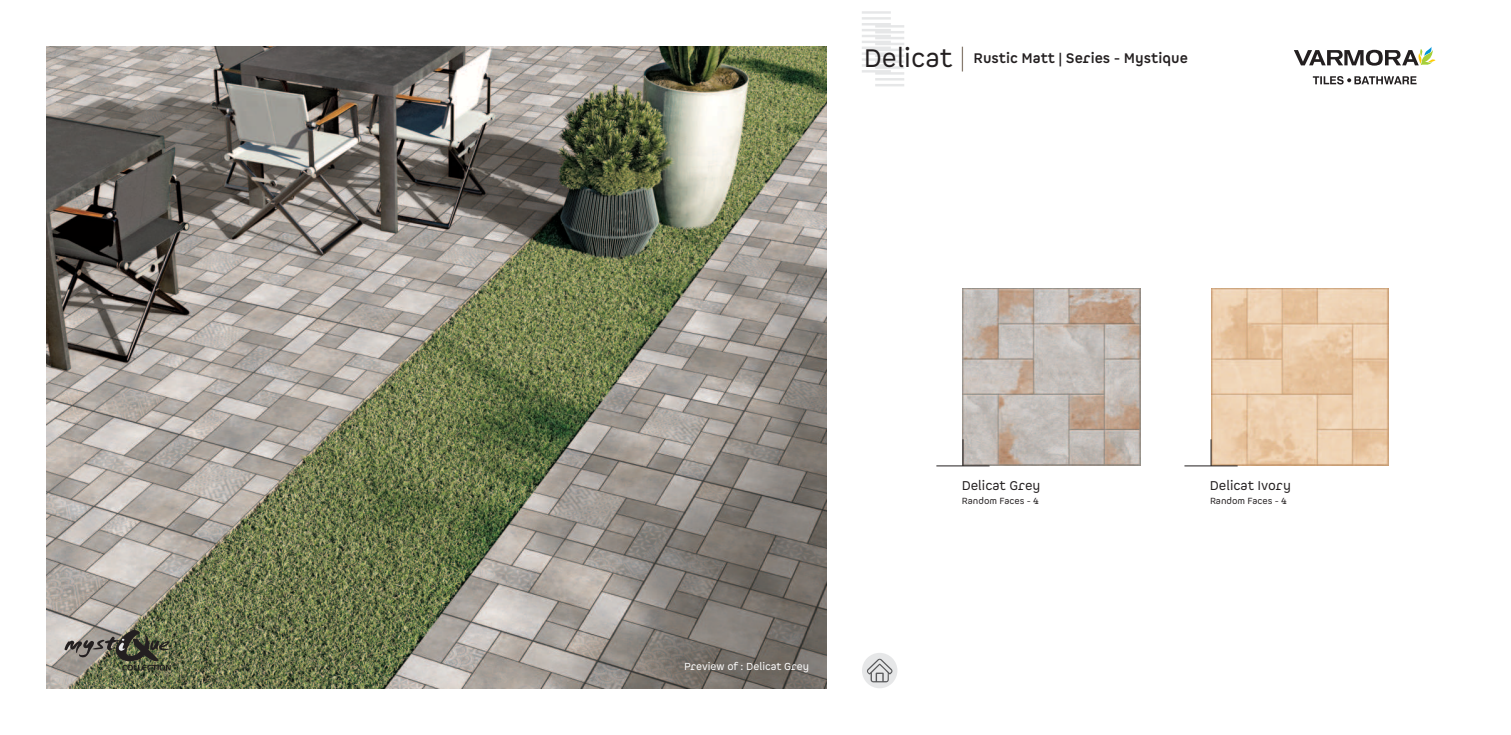
<style>
.page{position:relative;width:1511px;height:735px;background:#fff}
.page>*{position:absolute;margin:0;border:0;box-sizing:border-box;transform-origin:0 0}
.t1{font:25px "Spock Ess Alt 1";color:#231f20}
.t2{font:700 13.62px "Spock Ess Alt 1";color:#231f20}
.t3{font:12.5px "Spock Ess Alt 1";color:#231f20}
.t4{font:10px "Spock Ess Alt 1";color:#fff}
.t5{font:8.75px "Spock Ess Alt 1";color:#231f20}
</style>
<div class="page">
<img style="left:47px;top:47px;width:779px;height:641px">
<img style="left:64px;top:630px;width:107px;height:40px">
<svg style="left:862px;top:11px;width:42px;height:75px"></svg>
<svg style="left:1313px;top:76px;width:103px;height:9px"></svg>
<svg style="left:1294px;top:47px;width:141px;height:19px"></svg>
<img style="left:963px;top:289px;width:177px;height:177px">
<hr style="left:936px;top:465px;width:53px;height:1px;background:#231f20">
<svg style="left:962px;top:439px;width:1px;height:27px"></svg>
<img style="left:1211px;top:289px;width:177px;height:177px">
<hr style="left:1184px;top:465px;width:53px;height:1px;background:#231f20">
<svg style="left:1210px;top:439px;width:1px;height:27px"></svg>
<svg style="left:962px;top:47px;width:1px;height:24px"></svg>
<svg style="left:862px;top:653px;width:35px;height:35px"></svg>
<h1 class="t1" style="left:864px;top:43px;width:90px">Delicat</h1>
<h2 class="t2" style="left:973px;top:50px;width:216px">Rustic Matt | Series - Mystique</h2>
<p class="t4" style="left:684px;top:661px;width:127px">Preview of : Delicat Grey</p>
<h3 class="t3" style="left:961px;top:478px;width:80px">Delicat Grey</h3>
<p class="t5" style="left:962px;top:495px;width:78px">Random Faces - 4</p>
<h3 class="t3" style="left:1210px;top:478px;width:83px">Delicat Ivory</h3>
<p class="t5" style="left:1210px;top:495px;width:78px">Random Faces - 4</p>
</div>
